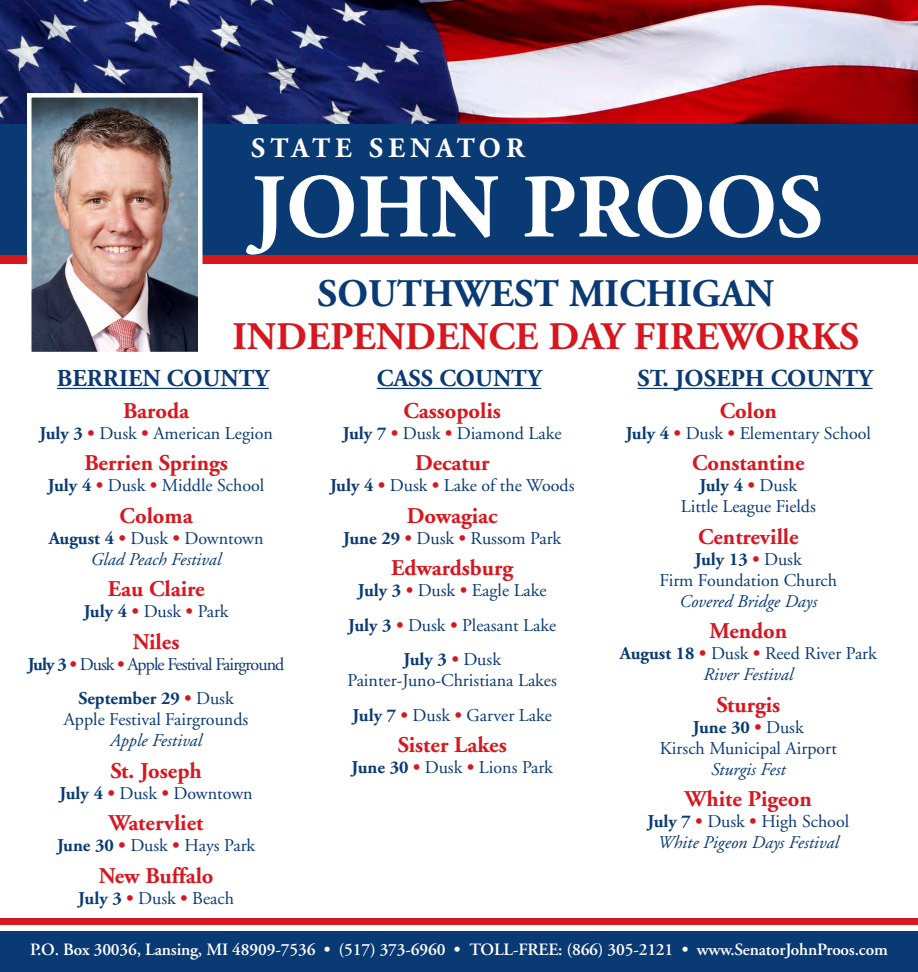
<style>
.page{position:relative;width:918px;height:972px;background:#fff}
.page>*{position:absolute;margin:0;border:0;box-sizing:border-box;transform-origin:0 0}
.t1{font:700 90.75px "Adobe Garamond";color:#fff}
.t2{font:700 39px/43.5px "Adobe Garamond";color:#d7171f;text-align:center}
.t3{font:700 28.05px "Adobe Garamond";letter-spacing:.18em;color:#fff}
.t4{font:700 24.3px "Adobe Garamond";color:#0a3a74}
.t5{font:700 22.5px "Adobe Garamond";color:#d7171f}
.t6{font:18px/21px "Adobe Garamond";color:#0a3a74;text-align:center}
.t7{font:italic 18px/21px "Adobe Garamond";color:#0a3a74;text-align:center}
.t8{font:18px "Adobe Garamond";letter-spacing:-.05em;color:#0a3a74}
.t9{font:600 17.25px "Adobe Garamond";letter-spacing:-.01em;color:#fff}
.s1{color:#0a3a74}
.s2{font-weight:700}
.s3{font-weight:700;color:#d7171f}
.s4{font-weight:700;font-style:normal}
.s5{font-weight:700;font-style:normal;color:#d7171f}
.s6{font-style:normal}
.s7{font-style:italic}
</style>
<div class="page">
<img style="left:0;top:0;width:918px;height:124px">
<hr style="left:57px;top:388px;width:212px;height:1px;background:#0a3a74">
<hr style="left:377px;top:388px;width:164px;height:1px;background:#0a3a74">
<hr style="left:638px;top:388px;width:235px;height:1px;background:#0a3a74">
<div style="left:0;top:124px;width:918px;height:137px;background:#0a3a74"></div>
<div style="left:0;top:255px;width:918px;height:9px;background:#d7171f"></div>
<img style="left:32px;top:98px;width:165px;height:253px">
<div style="left:27px;top:93px;width:175px;height:263px;border:4px solid #fff"></div>
<div style="left:0;top:932px;width:918px;height:40px;background:#0a3a74"></div>
<div style="left:0;top:919px;width:918px;height:6px;background:#d7171f"></div>
<p class="t3" style="left:251px;top:133px;width:275px">STATE SENATOR</p>
<p class="t1" style="left:251px;top:158px;width:573px">JOHN PROOS</p>
<p class="t2" style="left:232px;top:272px;width:628px"><span class="s1">SOUTHWEST MICHIGAN<br></span>INDEPENDENCE DAY FIREWORKS</p>
<p class="t4" style="left:57px;top:365px;width:213px">BERRIEN COUNTY</p>
<p class="t5" style="left:123px;top:398px;width:67px">Baroda</p>
<p class="t6" style="left:39px;top:423px;width:235px"><span class="s2">July 3</span> <span class="s3">•</span> Dusk <span class="s3">•</span> American Legion</p>
<p class="t5" style="left:84px;top:451px;width:145px">Berrien Springs</p>
<p class="t6" style="left:48px;top:475px;width:218px"><span class="s2">July 4</span> <span class="s3">•</span> Dusk <span class="s3">•</span> Middle School</p>
<p class="t5" style="left:120px;top:503px;width:75px">Coloma</p>
<p class="t7" style="left:49px;top:528px;width:216px"><span class="s4">August 4</span> <span class="s5">•</span> <span class="s6">Dusk</span> <span class="s5">•</span> <span class="s6">Downtown<br></span>Glad Peach Festival</p>
<p class="t5" style="left:108px;top:577px;width:98px">Eau Claire</p>
<p class="t6" style="left:84px;top:601px;width:146px"><span class="s2">July 4</span> <span class="s3">•</span> Dusk <span class="s3">•</span> Park</p>
<p class="t5" style="left:133px;top:629px;width:48px">Niles</p>
<p class="t8" style="left:28px;top:654px;width:258px"><span class="s2">July 3</span> <span class="s3">•</span> Dusk <span class="s3">•</span> Apple Festival Fairground</p>
<p class="t6" style="left:64px;top:688px;width:186px"><span class="s2">September 29</span> <span class="s3">•</span> Dusk<br>Apple Festival Fairgrounds<br><span class="s7">Apple Festival</span></p>
<p class="t5" style="left:110px;top:758px;width:93px">St. Joseph</p>
<p class="t6" style="left:60px;top:783px;width:195px"><span class="s2">July 4</span> <span class="s3">•</span> Dusk <span class="s3">•</span> Downtown</p>
<p class="t5" style="left:109px;top:811px;width:96px">Watervliet</p>
<p class="t6" style="left:57px;top:835px;width:200px"><span class="s2">June 30</span> <span class="s3">•</span> Dusk <span class="s3">•</span> Hays Park</p>
<p class="t5" style="left:99px;top:863px;width:116px">New Buffalo</p>
<p class="t6" style="left:78px;top:888px;width:157px"><span class="s2">July 3</span> <span class="s3">•</span> Dusk <span class="s3">•</span> Beach</p>
<p class="t4" style="left:377px;top:365px;width:166px">CASS COUNTY</p>
<p class="t5" style="left:404px;top:398px;width:99px">Cassopolis</p>
<p class="t6" style="left:343px;top:423px;width:220px"><span class="s2">July 7</span> <span class="s3">•</span> Dusk <span class="s3">•</span> Diamond Lake</p>
<p class="t5" style="left:415px;top:451px;width:76px">Decatur</p>
<p class="t6" style="left:330px;top:475px;width:246px"><span class="s2">July 4</span> <span class="s3">•</span> Dusk <span class="s3">•</span> Lake of the Woods</p>
<p class="t5" style="left:407px;top:503px;width:92px">Dowagiac</p>
<p class="t6" style="left:343px;top:528px;width:219px"><span class="s2">June 29</span> <span class="s3">•</span> Dusk <span class="s3">•</span> Russom Park</p>
<p class="t5" style="left:391px;top:556px;width:123px">Edwardsburg</p>
<p class="t6" style="left:358px;top:580px;width:190px"><span class="s2">July 3</span> <span class="s3">•</span> Dusk <span class="s3">•</span> Eagle Lake</p>
<p class="t6" style="left:348px;top:615px;width:210px"><span class="s2">July 3</span> <span class="s3">•</span> Dusk <span class="s3">•</span> Pleasant Lake</p>
<p class="t6" style="left:348px;top:649px;width:211px"><span class="s2">July 3</span> <span class="s3">•</span> Dusk<br>Painter-Juno-Christiana Lakes</p>
<p class="t6" style="left:353px;top:705px;width:201px"><span class="s2">July 7</span> <span class="s3">•</span> Dusk <span class="s3">•</span> Garver Lake</p>
<p class="t5" style="left:398px;top:733px;width:111px">Sister Lakes</p>
<p class="t6" style="left:352px;top:757px;width:203px"><span class="s2">June 30</span> <span class="s3">•</span> Dusk <span class="s3">•</span> Lions Park</p>
<p class="t4" style="left:638px;top:365px;width:237px">ST. JOSEPH COUNTY</p>
<p class="t5" style="left:720px;top:398px;width:59px">Colon</p>
<p class="t6" style="left:626px;top:423px;width:247px"><span class="s2">July 4</span> <span class="s3">•</span> Dusk <span class="s3">•</span> Elementary School</p>
<p class="t5" style="left:692px;top:451px;width:114px">Constantine</p>
<p class="t6" style="left:681px;top:475px;width:137px"><span class="s2">July 4</span> <span class="s3">•</span> Dusk<br>Little League Fields</p>
<p class="t5" style="left:698px;top:524px;width:102px">Centreville</p>
<p class="t6" style="left:660px;top:549px;width:179px"><span class="s2">July 13</span> <span class="s3">•</span> Dusk<br>Firm Foundation Church<br><span class="s7">Covered Bridge Days</span></p>
<p class="t5" style="left:709px;top:619px;width:79px">Mendon</p>
<p class="t6" style="left:620px;top:643px;width:259px"><span class="s2">August 18</span> <span class="s3">•</span> Dusk <span class="s3">•</span> Reed River Park<br><span class="s7">River Festival</span></p>
<p class="t5" style="left:716px;top:692px;width:65px">Sturgis</p>
<p class="t6" style="left:660px;top:717px;width:179px"><span class="s2">June 30</span> <span class="s3">•</span> Dusk<br>Kirsch Municipal Airport<br><span class="s7">Sturgis Fest</span></p>
<p class="t5" style="left:685px;top:787px;width:128px">White Pigeon</p>
<p class="t7" style="left:647px;top:811px;width:203px"><span class="s4">July 7</span> <span class="s5">•</span> <span class="s6">Dusk</span> <span class="s5">•</span> <span class="s6">High School<br></span>White Pigeon Days Festival</p>
<p class="t9" style="left:30px;top:940px;width:859px">P.O. Box 30036, Lansing, MI 48909-7536 • (517) 373-6960 • TOLL-FREE: (866) 305-2121 • www.SenatorJohnProos.com</p>
</div>
